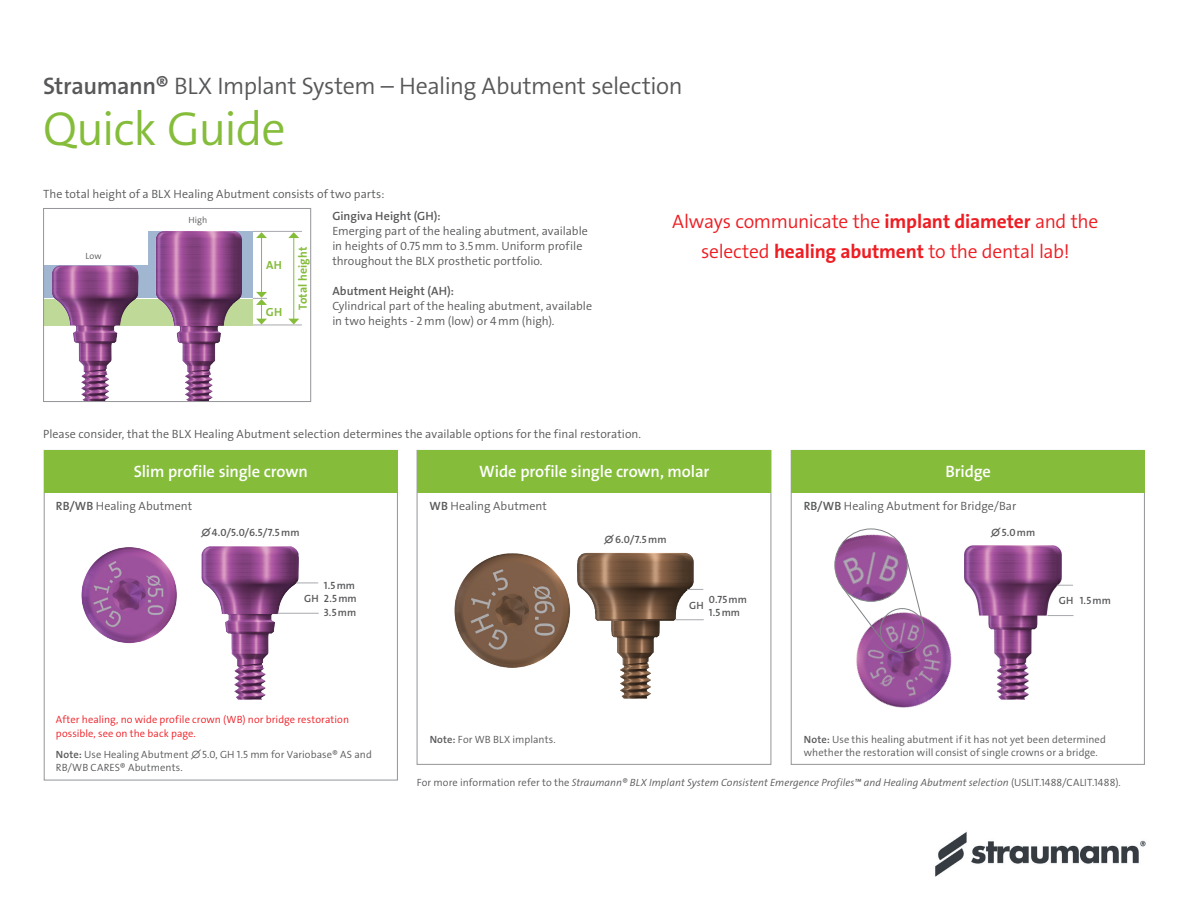
<style>
.page{position:relative;width:1188px;height:918px;background:#fff}
.page>*{position:absolute;margin:0;border:0;box-sizing:border-box;transform-origin:0 0}
.t1{font:48px "The Sans LP4 Se Lig";letter-spacing:-.025em;color:#85bd3b}
.t2{font:24px "The Sans LP4 Se Lig";letter-spacing:-.015em;color:#57585a}
.t3{font:19.5px/30px "The Sans LP4 Se Lig";letter-spacing:-.015em;color:#ee1d23;text-align:center}
.t4{font:16.5px "The Sans LP6 Se Bld";letter-spacing:-.005em;color:#fff}
.t5{font:12px/15px "The Sans LP4 Se Lig";letter-spacing:.005em;color:#57585a}
.t6{font:12px "The Sans LP6 Se Bld";letter-spacing:.01em;color:#57585a}
.t7{font:11.85px "The Sans LP7 Bld";letter-spacing:.01em;color:#85bd3b}
.t8{font:10.5px/13.5px "The Sans LP4 Se Lig";letter-spacing:.005em;color:#57585a}
.t9{font:10.5px "The Sans LP4 Se Lig IT";letter-spacing:.005em;color:#57585a}
.t10{font:10.5px/13.5px "The Sans LP4 Se Lig";letter-spacing:.01em;color:#ee1d23}
.t11{font:10.5px/13.5px "The Sans LP6 Se Bld";letter-spacing:.015em;color:#57585a}
.t12{font:10.5px/13.5px "The Sans LP6 Se Bld";letter-spacing:.065em;color:#57585a}
.t13{font:9px "The Sans LP4 Se Lig";letter-spacing:.01em;color:#57585a}
.s1{font-family:"The Sans LP6 Se Bld"}
.s2{font-family:"The Sans LP7 Bld"}
.s3{font-family:"The Sans LP4 Se Lig"}
</style>
<div class="page">
<img style="left:935px;top:831px;width:211px;height:46px">
<div style="left:43px;top:299px;width:210px;height:26px;background:#bfda98"></div>
<svg style="left:148px;top:231px;width:105px;height:67px;background:#887da2"></svg>
<svg style="left:45px;top:266px;width:103px;height:32px"></svg>
<img style="left:52px;top:266px;width:71px;height:134px">
<img style="left:156px;top:231px;width:71px;height:169px">
<hr style="left:253px;top:231px;width:49px;height:1px;background:#a8a9ad">
<hr style="left:253px;top:325px;width:49px;height:1px;background:#a8a9ad">
<hr style="left:261px;top:237px;width:1px;height:56px;background:#85bd3b">
<svg style="left:256px;top:232px;width:11px;height:6px"></svg>
<hr style="left:293px;top:237px;width:1px;height:83px;background:#85bd3b">
<svg style="left:288px;top:319px;width:11px;height:6px"></svg>
<svg style="left:288px;top:232px;width:11px;height:6px"></svg>
<svg style="left:253px;top:292px;width:14px;height:33px"></svg>
<div style="left:43px;top:208px;width:268px;height:194px;border:1px solid #939598"></div>
<img style="left:202px;top:546px;width:79px;height:154px">
<img style="left:81px;top:547px;width:96px;height:97px">
<svg style="left:296px;top:582px;width:22px;height:1px"></svg>
<hr style="left:278px;top:613px;width:40px;height:1px;background:#a8a9ad">
<img style="left:577px;top:553px;width:80px;height:146px">
<img style="left:454px;top:553px;width:117px;height:115px">
<svg style="left:687px;top:589px;width:16px;height:1px"></svg>
<svg style="left:676px;top:619px;width:27px;height:1px"></svg>
<img style="left:964px;top:545px;width:98px;height:154px">
<img style="left:856px;top:590px;width:117px;height:118px">
<div style="left:880px;top:608px;width:44px;height:45px;border:1px solid #808285;border-radius:50%"></div>
<img style="left:835px;top:529px;width:72px;height:72px;border-radius:36px">
<svg style="left:841px;top:586px;width:46px;height:60px"></svg>
<svg style="left:905px;top:553px;width:19px;height:73px"></svg>
<svg style="left:1057px;top:585px;width:16px;height:1px"></svg>
<svg style="left:1048px;top:615px;width:25px;height:1px"></svg>
<div style="left:44px;top:450px;width:354px;height:43px;background:#85bd3b"></div>
<div style="left:417px;top:450px;width:354px;height:43px;background:#85bd3b"></div>
<div style="left:791px;top:450px;width:354px;height:43px;background:#85bd3b"></div>
<h2 class="t2" style="left:43px;top:71px;width:641px"><span class="s1">Straumann®</span> BLX Implant System – Healing Abutment selection</h2>
<h1 class="t1" style="left:43px;top:98px;width:244px">Quick Guide</h1>
<p class="t5" style="left:43px;top:186px;width:343px">The total height of a BLX Healing Abutment consists of two parts:</p>
<p class="t13" style="left:85px;top:251px;width:18px">Low</p>
<p class="t13" style="left:188px;top:214px;width:20px">High</p>
<p class="t7" style="left:266px;top:258px;width:17px">AH</p>
<p class="t7" style="left:266px;top:305px;width:18px">GH</p>
<p class="t7" style="left:295px;top:310px;width:64px;rotate:-90deg">Total height</p>
<p class="t6" style="left:332px;top:208px;width:110px">Gingiva Height (GH):</p>
<p class="t5" style="left:332px;top:224px;width:257px">Emerging part of the healing abutment, available in heights of 0.75mm to 3.5mm. Uniform profile throughout the BLX prosthetic portfolio.</p>
<p class="t6" style="left:332px;top:283px;width:123px">Abutment Height (AH):</p>
<p class="t5" style="left:332px;top:299px;width:261px">Cylindrical part of the healing abutment, available in two heights - 2mm (low) or 4mm (high).</p>
<h3 class="t3" style="left:672px;top:206px;width:428px">Always communicate the <span class="s2">implant diameter</span> and the selected <span class="s2">healing abutment</span> to the dental lab!</h3>
<p class="t5" style="left:43px;top:426px;width:600px">Please consider, that the BLX Healing Abutment selection determines the available options for the final restoration.</p>
<h3 class="t4" style="left:134px;top:461px;width:176px">Slim profile single crown</h3>
<h3 class="t4" style="left:479px;top:461px;width:232px">Wide profile single crown, molar</h3>
<h3 class="t4" style="left:945px;top:461px;width:47px">Bridge</h3>
<p class="t5" style="left:56px;top:499px;width:138px"><span class="s1">RB/WB</span> Healing Abutment</p>
<p class="t5" style="left:430px;top:499px;width:119px"><span class="s1">WB</span> Healing Abutment</p>
<p class="t5" style="left:804px;top:499px;width:214px"><span class="s1">RB/WB</span> Healing Abutment for Bridge/Bar</p>
<p class="t11" style="left:604px;top:533px;width:64px">∅6.0/7.5mm</p>
<p class="t11" style="left:991px;top:526px;width:46px">∅5.0mm</p>
<p class="t11" style="left:201px;top:526px;width:100px">∅4.0/5.0/6.5/7.5mm</p>
<p class="t12" style="left:324px;top:578px;width:34px">1.5mm<br>2.5mm<br>3.5mm</p>
<p class="t11" style="left:304px;top:592px;width:16px">GH</p>
<p class="t11" style="left:689px;top:598px;width:16px">GH</p>
<p class="t11" style="left:709px;top:593px;width:40px">0.75mm<br>1.5mm</p>
<p class="t11" style="left:1059px;top:594px;width:54px">GH 1.5mm</p>
<p class="t10" style="left:56px;top:713px;width:295px">After healing, no wide profile crown (WB) nor bridge restoration possible, see on the back page.</p>
<p class="t8" style="left:56px;top:747px;width:317px"><span class="s1">Note:</span> Use Healing Abutment ∅5.0, GH 1.5 mm for Variobase® AS and<br>RB/WB CARES® Abutments.</p>
<p class="t8" style="left:430px;top:733px;width:128px"><span class="s1">Note:</span> For WB BLX implants.</p>
<p class="t8" style="left:804px;top:733px;width:304px"><span class="s1">Note:</span> Use this healing abutment if it has not yet been determined whether the restoration will consist of single crowns or a bridge.</p>
<p class="t9" style="left:417px;top:776px;width:706px"><span class="s3">For more information refer to the</span> Straumann® BLX Implant System Consistent Emergence Profiles™ and Healing Abutment selection <span class="s3">(USLIT.1488/CALIT.1488).</span></p>
</div>
